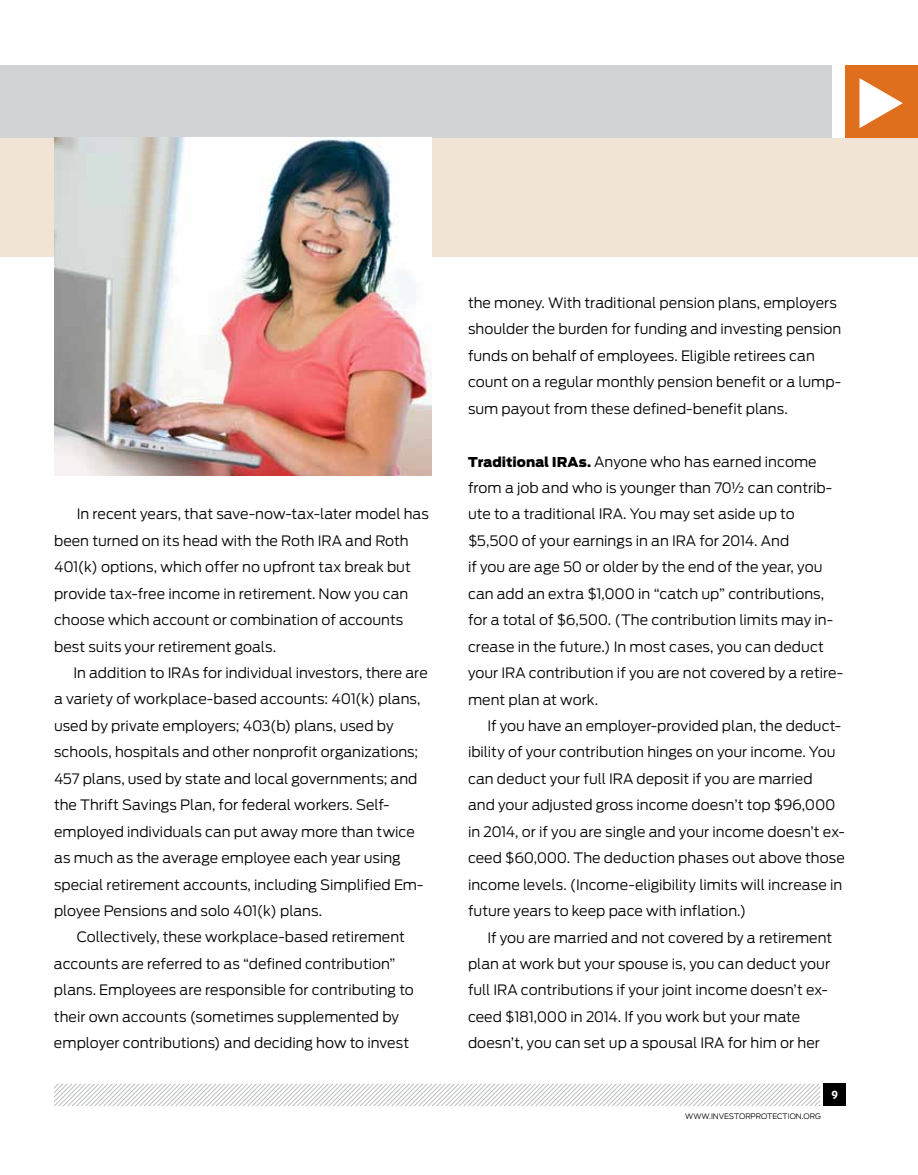
<style>
.page{position:relative;width:918px;height:1175px;background:#fff}
.page>*{position:absolute;margin:0;border:0;box-sizing:border-box;transform-origin:0 0}
.t1{font:300 14.25px/26.4px "Antenna";letter-spacing:-.005em;color:#000}
.t2{font:10.5px "Retina Micro D10";color:#fff}
.t3{font:300 7.5px "Antenna";letter-spacing:-.005em;color:#000}
.s1{font-weight:900;font-size:13.5px}
.s2{font-weight:700}
</style>
<div class="page">
<div style="left:823px;top:1083px;width:23px;height:23px;background:#000"></div>
<svg style="left:54px;top:1083px;width:767px;height:24px"></svg>
<div style="left:0;top:66px;width:832px;height:72px;background:#d1d3d4"></div>
<div style="left:846px;top:66px;width:72px;height:72px;background:#df6f1d"></div>
<svg style="left:859px;top:78px;width:44px;height:50px"></svg>
<div style="left:0;top:138px;width:918px;height:118px;background:#f1e4d7"></div>
<img style="left:54px;top:138px;width:378px;height:337px">
<p class="t1" style="left:54px;top:501px;width:377px;text-indent:23px">In recent years, that save-now-tax-later model has been turned on its head with the Roth IRA and Roth 401(k) options, which offer no upfront tax break but provide tax-free income in retirement. N ow you can choose which account or combination of accounts best suits your retirement goals.</p>
<p class="t1" style="left:74px;top:659px;width:356px">In addition to IRAs for individual investors, there are</p>
<p class="t1" style="left:54px;top:686px;width:368px">a variety of workplace-based accounts: 401(k) plans,</p>
<p class="t1" style="left:54px;top:712px;width:341px">used by private employers; 403(b) plans, used by</p>
<p class="t1" style="left:54px;top:739px;width:366px">schools, hospitals and other nonprofit organizations;</p>
<p class="t1" style="left:54px;top:765px;width:365px">457 plans, used by state and local governments; and</p>
<p class="t1" style="left:54px;top:792px;width:337px">the Thrift Savings Plan, for federal workers. Self-</p>
<p class="t1" style="left:54px;top:818px;width:362px">employed individuals can put away more than twice</p>
<p class="t1" style="left:54px;top:844px;width:348px">as much as the average employee each year using</p>
<p class="t1" style="left:54px;top:871px;width:371px">special retirement accounts, including Simplified Em-</p>
<p class="t1" style="left:54px;top:897px;width:270px">ployee Pensions and solo 401(k) plans.</p>
<p class="t1" style="left:77px;top:924px;width:330px">Collectively, these workplace-based retirement</p>
<p class="t1" style="left:54px;top:950px;width:343px">accounts are referred to as “defined contribution”</p>
<p class="t1" style="left:54px;top:977px;width:361px">plans. Employees are responsible for contributing to</p>
<p class="t1" style="left:54px;top:1003px;width:347px">their own accounts (sometimes supplemented by</p>
<p class="t1" style="left:54px;top:1029px;width:357px">employer contributions) and deciding how to invest</p>
<p class="t1" style="left:468px;top:289px;width:375px">the money. With traditional pension plans, employers shoulder the burden for funding and investing pension funds on behalf of employees. Eligible retirees can count on a regular monthly pension benefit or a lump&shy;sum payout from these defined-benefit plans.</p>
<p class="t1" style="left:468px;top:448px;width:377px"><span class="s1">Traditional IRAs</span><span class="s2">.</span> Anyone who has earned income from a job and who is younger than 70½ can contrib&shy;ute to a traditional IRA. You may set aside up to $5,500 of your earnings in an IRA for 2014. And<br>if you are age 50 or older by the end of the year, you can add an extra $1,000 in “catch up” contributions, for a total of $6,500. (The contribution limits may in&shy;crease in the future.) In most cases, you can deduct your IRA contribution if you are not covered by a retire&shy;ment plan at work.</p>
<p class="t1" style="left:468px;top:712px;width:378px;text-indent:20px">If you have an employer-provided plan, the deduct&shy;ibility of your contribution hinges on your income. You can deduct your full IRA deposit if you are married<br>and your adjusted gross income doesn’t top $96,000 in 2014, or if you are single and your income doesn’t ex&shy;ceed $60,000. The deduction phases out above those income levels. (Income-eligibility limits will increase in future years to keep pace with inflation.)</p>
<p class="t1" style="left:468px;top:924px;width:366px;text-indent:19px">If you are married and not covered by a retirement plan at work but your spouse is, you can deduct your full IRA contributions if your joint income doesn’t ex&shy;ceed $181,000 in 2014. If you work but your mate doesn’t, you can set up a spousal IRA for him or her</p>
<p class="t3" style="left:685px;top:1111px;width:10px">www</p>
<p class="t3" style="left:709px;top:1111px;width:64px">.i nvestorprotecti</p>
<p class="t3" style="left:790px;top:1111px;width:31px">on.org</p>
<p class="t2" style="left:831px;top:1088px;width:8px">9</p>
</div>
